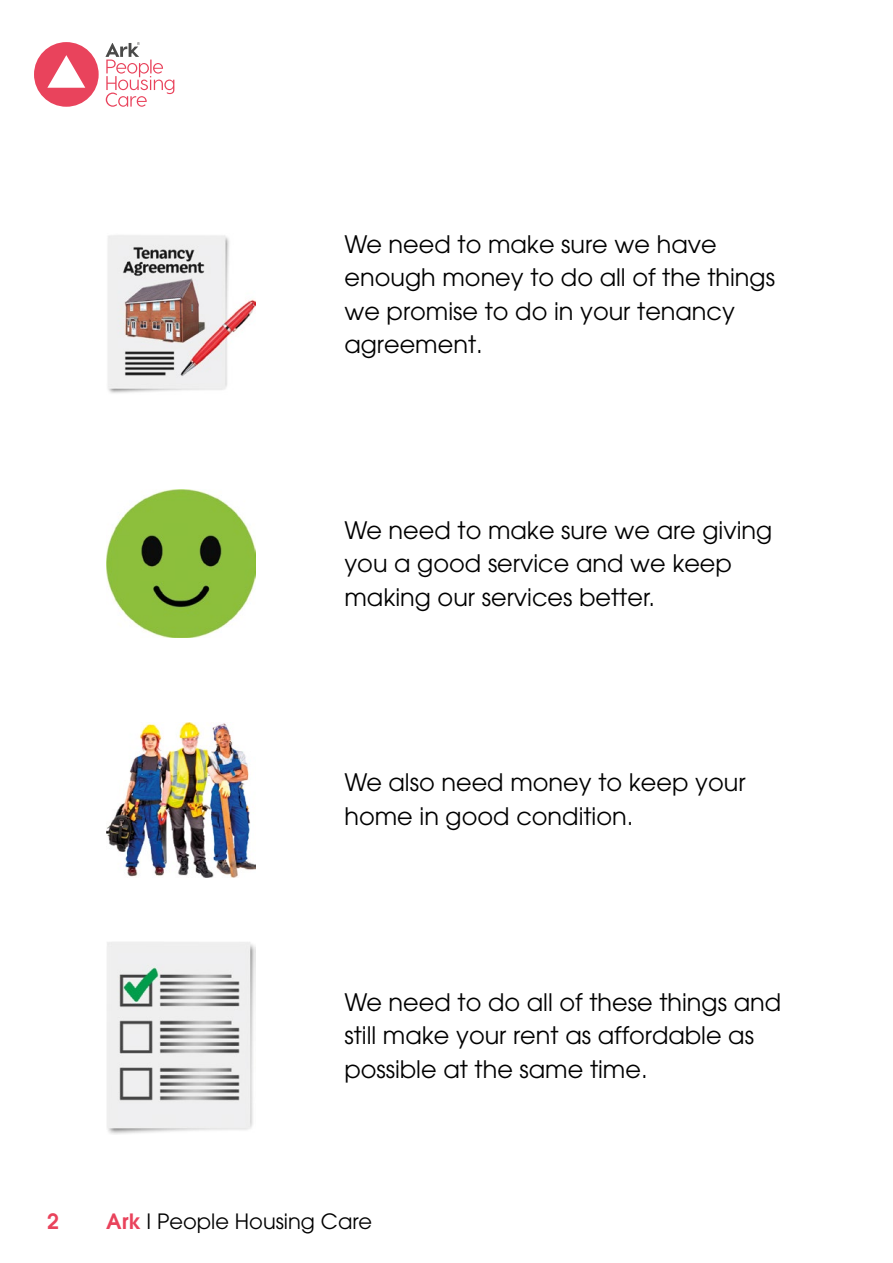
<style>
.page{position:relative;width:893px;height:1263px;background:#fff}
.page>*{position:absolute;margin:0;border:0;box-sizing:border-box;transform-origin:0 0}
.t1{font:24px/33.6px "Avant Garde LT";color:#000}
.t2{font:21px "Avant Garde LT";color:#000}
.t3{font:600 21px "Avant Garde LT";color:#e9435c}
.s1{font-weight:600;color:#e9435c}
</style>
<div class="page">
<svg style="left:105px;top:42px;width:69px;height:65px"></svg>
<svg style="left:34px;top:42px;width:65px;height:65px"></svg>
<img style="left:108px;top:235px;width:147px;height:158px">
<img style="left:106px;top:489px;width:149px;height:149px">
<img style="left:106px;top:723px;width:149px;height:154px">
<img style="left:107px;top:942px;width:148px;height:192px">
<p class="t1" style="left:344px;top:227px;width:432px">We need to make sure we have enough money to do all of the things we promise to do in your tenancy agreement.</p>
<p class="t1" style="left:344px;top:513px;width:429px">We need to make sure we are giving you a good service and we keep making our services better.</p>
<p class="t1" style="left:344px;top:766px;width:403px">We also need money to keep your home in good condition.</p>
<p class="t1" style="left:344px;top:985px;width:438px">We need to do all of these things and still make your rent as affordable as possible at the same time.</p>
<p class="t3" style="left:47px;top:1207px;width:13px">2</p>
<p class="t2" style="left:106px;top:1209px;width:267px"><span class="s1">Ark</span> I People Housing Care</p>
</div>
